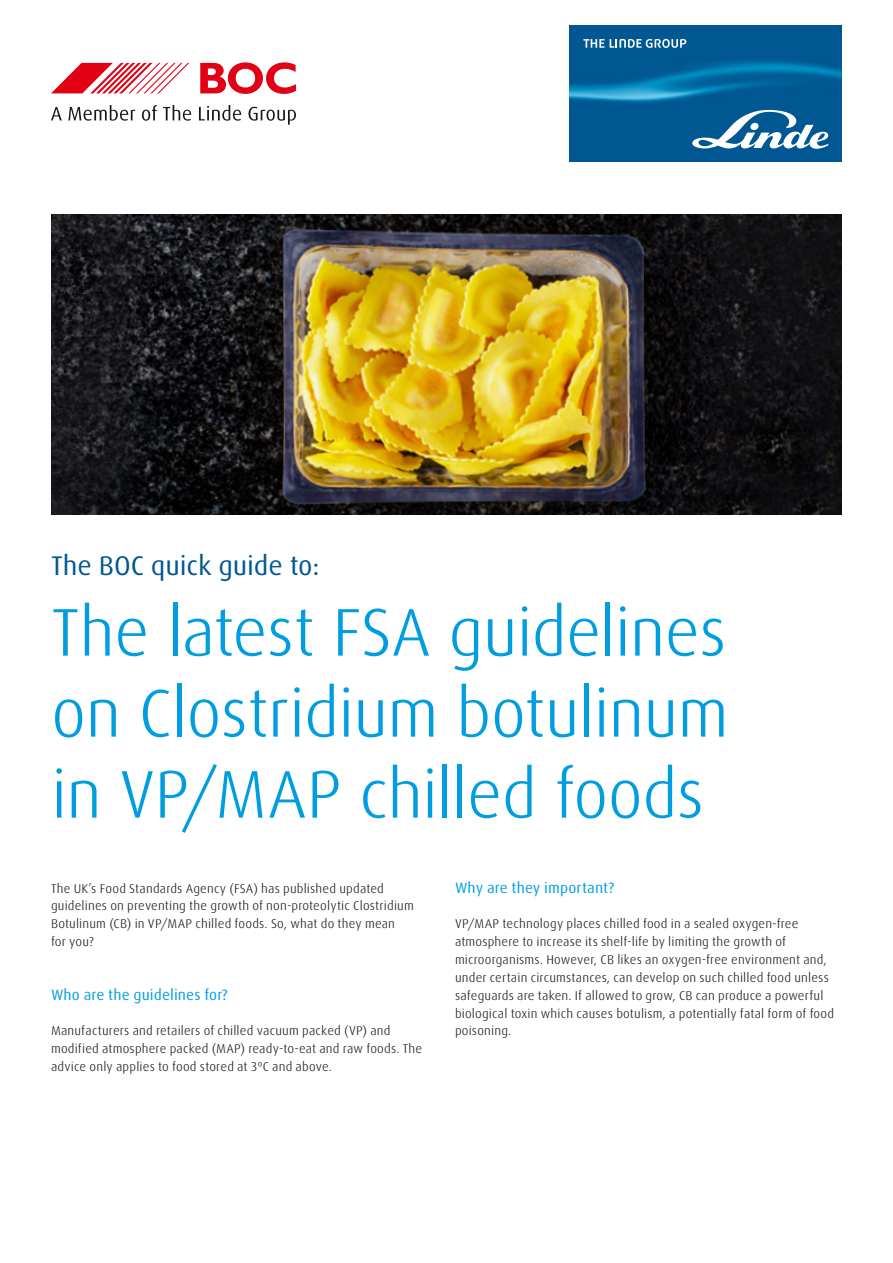
<style>
.page{position:relative;width:893px;height:1263px;background:#fff}
.page>*{position:absolute;margin:0;border:0;box-sizing:border-box;transform-origin:0 0}
.t1{font:300 67.5px/81px "Linde Dax Global";letter-spacing:-.015em;color:#009ee0;text-align:justify}
.t2{font:27px "Linde Dax Global";letter-spacing:-.005em;color:#005791}
.t3{font:15px "Linde Dax Global";letter-spacing:.005em;color:#009ee0}
.t4{font:300 12.75px/17.9px "Linde Dax Global";letter-spacing:.01em;color:#1a1817}
</style>
<div class="page">
<img style="left:51px;top:214px;width:791px;height:301px">
<img style="left:570px;top:26px;width:272px;height:136px">
<svg style="left:692px;top:110px;width:137px;height:39px"></svg>
<svg style="left:583px;top:39px;width:103px;height:9px"></svg>
<svg style="left:51px;top:63px;width:138px;height:30px"></svg>
<svg style="left:51px;top:107px;width:11px;height:13px"></svg>
<svg style="left:68px;top:105px;width:67px;height:16px"></svg>
<svg style="left:142px;top:105px;width:15px;height:16px"></svg>
<svg style="left:163px;top:105px;width:28px;height:16px"></svg>
<svg style="left:199px;top:105px;width:42px;height:16px"></svg>
<svg style="left:248px;top:107px;width:48px;height:18px"></svg>
<svg style="left:200px;top:62px;width:96px;height:32px"></svg>
<h2 class="t2" style="left:51px;top:549px;width:270px">The BOC quick guide to:</h2>
<h1 class="t1" style="left:51px;top:592px;width:680px">The latest FSA guidelines on Clostridium botulinum in VP/MAP chilled foods</h1>
<p class="t4" style="left:51px;top:879px;width:364px">The UK’s Food Standards Agency (FSA) has published updated guidelines on preventing the growth of non-proteolytic Clostridium Botulinum (CB) in VP/MAP chilled foods. So, what do they mean<br>for you?</p>
<p class="t3" style="left:51px;top:986px;width:178px">Who are the guidelines for?</p>
<p class="t4" style="left:51px;top:1022px;width:373px">Manufacturers and retailers of chilled vacuum packed (VP) and modified atmosphere packed (MAP) ready-to-eat and raw foods. The advice only applies to food stored at 3ºC and above.</p>
<p class="t3" style="left:455px;top:879px;width:161px">Why are they important?</p>
<p class="t4" style="left:455px;top:915px;width:381px">VP/MAP technology places chilled food in a sealed oxygen-free atmosphere to increase its shelf-life by limiting the growth of microorganisms. However, CB likes an oxygen-free environment and, under certain circumstances, can develop on such chilled food unless safeguards are taken. If allowed to grow, CB can produce a powerful biological toxin which causes botulism, a potentially fatal form of food poisoning.</p>
</div>
